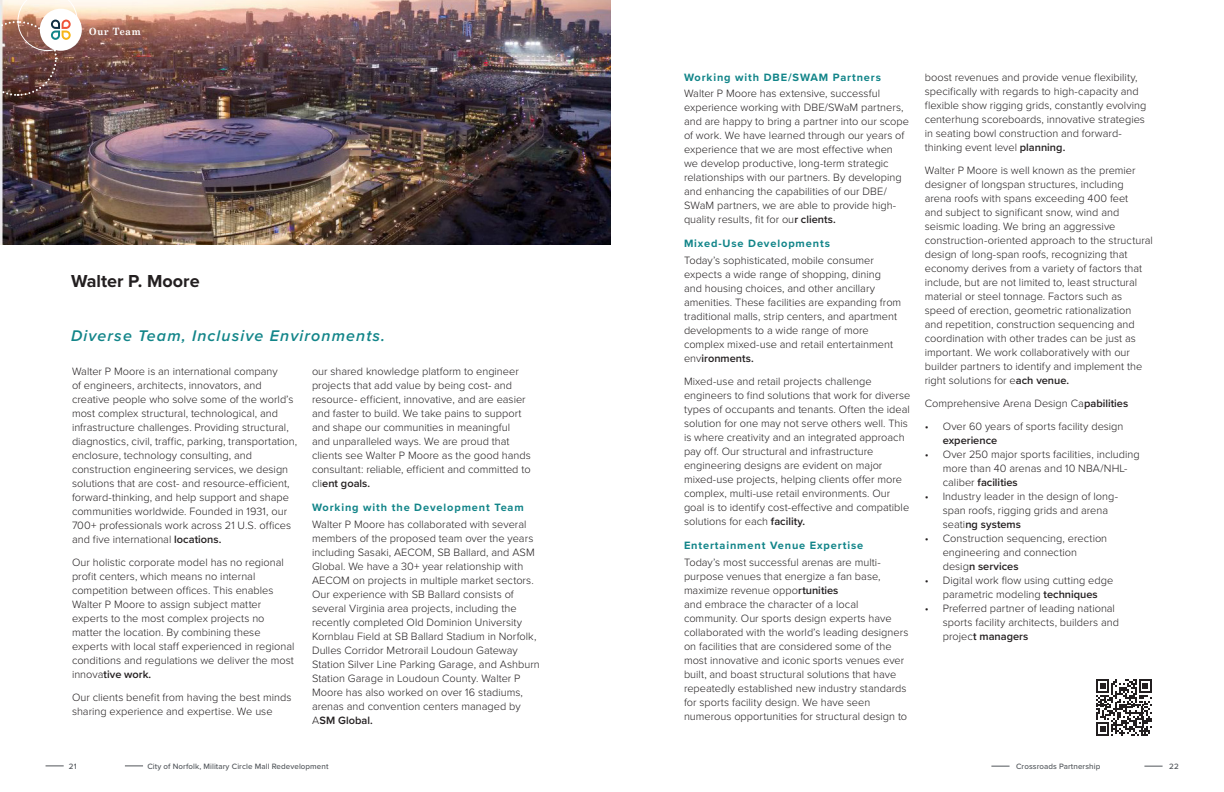
<style>
.page{position:relative;width:1224px;height:792px;background:#fff}
.page>*{position:absolute;margin:0;border:0;box-sizing:border-box;transform-origin:0 0}
.CS_Heading{font:700 18px "Proxima Nova";color:#231f20}
.Section_Statement{font:italic 600 16px "Proxima Nova";letter-spacing:.07em;color:#128589}
.t1{font:300 11px/14px "Proxima Nova";color:#231f20}
.Section_Sub_Heading{font:700 11px "Proxima Nova";letter-spacing:.08em;color:#128589}
.Date_Quals_Info{font:700 10px "Grad";letter-spacing:.09em;color:#fff}
.t2{font:500 8px "Proxima Nova";letter-spacing:.01em;color:#51555a}
.s1{font-weight:600}
</style>
<div class="page">
<svg style="left:1096px;top:679px;width:56px;height:57px"></svg>
<img style="left:0;top:0;width:611px;height:244px">
<div style="left:41px;top:10px;width:39px;height:39px;background:#fff;border-radius:50%"></div>
<div style="left:40px;top:9px;width:42px;height:42px;border:3px solid #fff;border-radius:50%"></div>
<img style="left:0;top:0;width:77px;height:97px">
<svg style="left:991px;top:766px;width:19px;height:1px"></svg>
<svg style="left:125px;top:766px;width:18px;height:1px"></svg>
<svg style="left:1144px;top:766px;width:19px;height:1px"></svg>
<svg style="left:46px;top:766px;width:18px;height:1px"></svg>
<p class="Date_Quals_Info" style="left:89px;top:26px;width:53px">Our Team</p>
<p class="CS_Heading" style="left:71px;top:268px;width:130px">Walter P. Moore</p>
<p class="Section_Statement" style="left:71px;top:323px;width:316px">Diverse Team, Inclusive Environments.</p>
<p class="t1" style="left:72px;top:364px;width:227px">Walter P Moore is an international company<br>of engineers, architects, innovators, and creative people who solve some of the world’s most complex structural, technological, and infrastructure challenges. Providing structural, diagnostics, civil, traffic, parking, transportation, enclosure, technology consulting, and construction engineering services, we design solutions that are cost- and resource-efficient, forward-thinking, and help support and shape communities worldwide. Founded in 1931, our 700+ professionals work across 21 U.S. offices and five international <span class="s1">locations.</span></p>
<p class="t1" style="left:72px;top:555px;width:224px">Our holistic corporate model has no regional profit centers, which means no internal competition between offices. This enables Walter P Moore to assign subject matter experts to the most complex projects no matter the location. By combining these experts with local staff experienced in regional conditions and regulations we deliver the most innova<span class="s1">tive work.</span></p>
<p class="t1" style="left:72px;top:690px;width:221px">Our clients benefit from having the best minds sharing experience and expertise. We use</p>
<p class="t1" style="left:312px;top:364px;width:220px">our shared knowledge platform to engineer projects that add value by being cost- and resource- efficient, innovative, and are easier and faster to build. We take pains to support and shape our communities in meaningful and unparalleled ways. We are proud that clients see Walter P Moore as the good hands consultant: reliable, efficient and committed to cli<span class="s1">ent goals.</span></p>
<p class="Section_Sub_Heading" style="left:312px;top:499px;width:213px">Working with the Development Team</p>
<p class="t1" style="left:312px;top:516px;width:229px">Walter P Moore has collaborated with several members of the proposed team over the years including Sasaki, AECOM, SB Ballard, and ASM Global. We have a 30+ year relationship with AECOM on projects in multiple market sectors.<br>Our experience with SB Ballard consists of several Virginia area projects, including the recently completed Old Dominion University Kornblau Field at SB Ballard Stadium in Norfolk, Dulles Corridor Metrorail Loudoun Gateway Station Silver Line Parking Garage, and Ashburn Station Garage in Loudoun County. Walter P Moore has also worked on over 16 stadiums, arenas and convention centers managed by A<span class="s1">SM Global.</span></p>
<p class="Section_Sub_Heading" style="left:684px;top:69px;width:199px">Working with DBE/SWAM Partners</p>
<p class="t1" style="left:684px;top:86px;width:227px">Walter P Moore has extensive, successful experience working with DBE/SWaM partners, and are happy to bring a partner into our scope of work. We have learned through our years of experience that we are most effective when we develop productive, long-term strategic relationships with our partners. By developing and enhancing the capabilities of our DBE/ SWaM partners, we are able to provide high&shy;quality results, fit for ou<span class="s1">r clients.</span></p>
<p class="Section_Sub_Heading" style="left:684px;top:236px;width:147px">Mixed-Use Developments</p>
<p class="t1" style="left:684px;top:253px;width:219px">Today’s sophisticated, mobile consumer expects a wide range of shopping, dining and housing choices, and other ancillary amenities. These facilities are expanding from traditional malls, strip centers, and apartment developments to a wide range of more complex mixed-use and retail entertainment env<span class="s1">ironments.</span></p>
<p class="t1" style="left:684px;top:374px;width:228px">Mixed-use and retail projects challenge engineers to find solutions that work for diverse types of occupants and tenants. Often the ideal solution for one may not serve others well. This is where creativity and an integrated approach pay off. Our structural and infrastructure engineering designs are evident on major mixed-use projects, helping clients offer more complex, multi-use retail environments. Our goal is to identify cost-effective and compatible solutions for each <span class="s1">facility.</span></p>
<p class="Section_Sub_Heading" style="left:684px;top:537px;width:181px">Entertainment Venue Expertise</p>
<p class="t1" style="left:684px;top:555px;width:226px">Today’s most successful arenas are multi&shy;purpose venues that energize a fan base, maximize revenue oppo<span class="s1">rtunities<br></span>and embrace the character of a local community. Our sports design experts have collaborated with the world’s leading designers on facilities that are considered some of the most innovative and iconic sports venues ever built, and boast structural solutions that have repeatedly established new industry standards for sports facility design. We have seen numerous opportunities for structural design to</p>
<p class="t1" style="left:925px;top:69px;width:223px">boost revenues and provide venue flexibility, specifically with regards to high-capacity and flexible show rigging grids, constantly evolving centerhung scoreboards, innovative strategies in seating bowl construction and forward&shy;thinking event level <span class="s1">planning.</span></p>
<p class="t1" style="left:925px;top:162px;width:230px">Walter P Moore is well known as the premier designer of longspan structures, including arena roofs with spans exceeding 400 feet<br>and subject to significant snow, wind and seismic loading. We bring an aggressive construction-oriented approach to the structural design of long-span roofs, recognizing that economy derives from a variety of factors that include, but are not limited to, least structural material or steel tonnage. Factors such as speed of erection, geometric rationalization<br>and repetition, construction sequencing and coordination with other trades can be just as important. We work collaboratively with our builder partners to identify and implement the right solutions for e<span class="s1">ach venue.</span></p>
<p class="t1" style="left:925px;top:395px;width:205px">Comprehensive Arena Design Ca<span class="s1">pabilities</span></p>
<p class="t1" style="left:943px;top:418px;width:182px;text-indent:-18px">• Over 60 years of sports facility design <span class="s1">experience</span></p>
<p class="t1" style="left:943px;top:446px;width:198px;text-indent:-18px">• Over 250 major sports facilities, including more than 40 arenas and 10 NBA/NHL&shy;caliber <span class="s1">facilities</span></p>
<p class="t1" style="left:943px;top:488px;width:177px;text-indent:-18px">• Industry leader in the design of long&shy;span roofs, rigging grids and arena seati<span class="s1">ng systems</span></p>
<p class="t1" style="left:943px;top:530px;width:166px;text-indent:-18px">• Construction sequencing, erection engineering and connection desig<span class="s1">n services</span></p>
<p class="t1" style="left:925px;top:572px;width:190px;text-align:center">• Digital work flow using cutting edge parametric modeling <span class="s1">techniques</span></p>
<p class="t1" style="left:943px;top:600px;width:178px;text-indent:-18px">• Preferred partner of leading national sports facility architects, builders and projec<span class="s1">t managers</span></p>
<p class="t2" style="left:69px;top:760px;width:9px">21</p>
<p class="t2" style="left:147px;top:760px;width:183px">City of Norfolk, Military Circle Mall Redevelopment</p>
<p class="t2" style="left:1016px;top:761px;width:86px">Crossroads Partnership</p>
<p class="t2" style="left:1169px;top:761px;width:11px">22</p>
</div>
